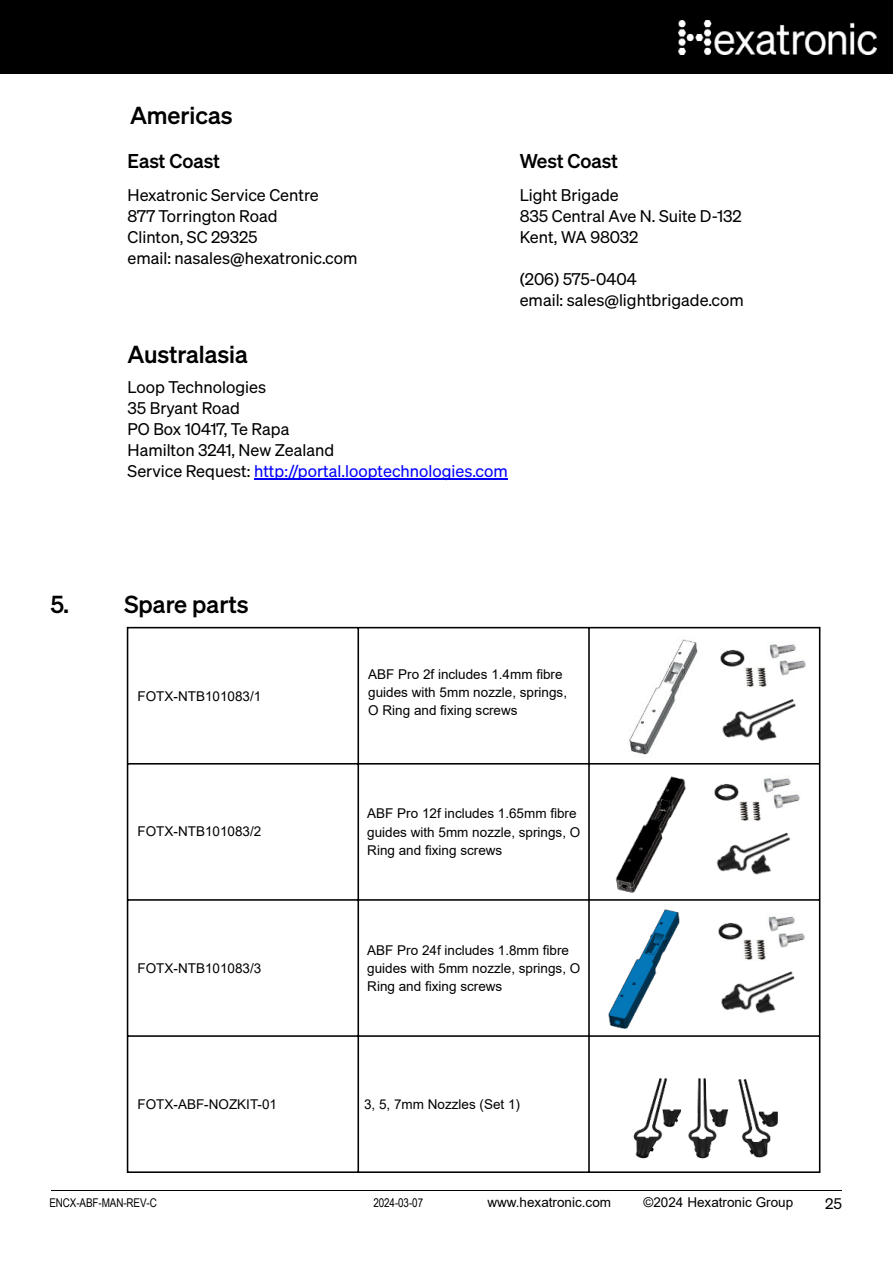
<style>
.page{position:relative;width:893px;height:1263px;background:#fff}
.page>*{position:absolute;margin:0;border:0;box-sizing:border-box;transform-origin:0 0}
.t1{font:24px "Sohne Kraftig";color:#000}
.t2{font:19.5px "Sohne Kraftig";color:#000}
.t3{font:16.5px "Sohne Buch";color:#000}
.t4{font:16.5px "Sohne Buch";color:#00f}
.t5{font:15px "Sohne Buch";color:#000}
.t6{font:13.5px "Arial";color:#000}
.t7{font:13.5px "Arial";color:#020202}
.t8{font:12px "Arial Narrow";letter-spacing:-.01em;color:#000}
.s1{color:#000}
</style>
<div class="page">
<div style="left:0;top:0;width:893px;height:73px;background:#000"></div>
<img style="left:678px;top:21px;width:199px;height:33px">
<hr style="left:51px;top:1190px;width:791px;height:1px;background:#000">
<hr style="left:127px;top:627px;width:1px;height:546px;background:#000">
<hr style="left:819px;top:627px;width:1px;height:546px;background:#000">
<hr style="left:357px;top:628px;width:2px;height:544px;background:#000">
<hr style="left:588px;top:628px;width:2px;height:544px;background:#000">
<hr style="left:128px;top:627px;width:692px;height:1px;background:#000">
<hr style="left:128px;top:763px;width:692px;height:2px;background:#000">
<hr style="left:128px;top:899px;width:692px;height:2px;background:#000">
<hr style="left:128px;top:1035px;width:692px;height:2px;background:#000">
<hr style="left:128px;top:1171px;width:692px;height:2px;background:#000">
<img style="left:629px;top:639px;width:69px;height:116px">
<img style="left:769px;top:644px;width:27px;height:15px">
<img style="left:777px;top:658px;width:29px;height:18px">
<img style="left:745px;top:667px;width:9px;height:20px">
<img style="left:757px;top:667px;width:10px;height:20px">
<img style="left:720px;top:650px;width:24px;height:17px">
<hr style="left:254px;top:478px;width:254px;height:2px;background:#00f">
<img style="left:722px;top:699px;width:74px;height:42px">
<img style="left:768px;top:916px;width:27px;height:16px">
<img style="left:776px;top:930px;width:29px;height:18px">
<img style="left:743px;top:940px;width:10px;height:20px">
<img style="left:756px;top:940px;width:10px;height:20px">
<img style="left:718px;top:923px;width:25px;height:17px">
<img style="left:721px;top:971px;width:74px;height:43px">
<img style="left:763px;top:778px;width:28px;height:15px">
<img style="left:772px;top:791px;width:28px;height:18px">
<img style="left:739px;top:801px;width:10px;height:20px">
<img style="left:752px;top:801px;width:9px;height:20px">
<img style="left:714px;top:784px;width:24px;height:17px">
<img style="left:716px;top:832px;width:75px;height:43px">
<img style="left:615px;top:776px;width:71px;height:117px">
<img style="left:633px;top:1077px;width:145px;height:82px">
<img style="left:609px;top:910px;width:70px;height:118px">
<p class="t1" style="left:130px;top:105px;width:104px">Americas</p>
<p class="t2" style="left:128px;top:152px;width:94px">East Coast</p>
<p class="t2" style="left:520px;top:152px;width:100px">West Coast</p>
<p class="t3" style="left:520px;top:188px;width:100px">Light Brigade</p>
<p class="t3" style="left:520px;top:209px;width:223px">835 Central Ave N. Suite D-132</p>
<p class="t3" style="left:520px;top:230px;width:120px">Kent, WA 98032</p>
<p class="t3" style="left:520px;top:272px;width:118px">(206) 575-0404</p>
<p class="t3" style="left:520px;top:293px;width:226px">email: sales@lightbrigade.com</p>
<p class="t3" style="left:128px;top:188px;width:193px">Hexatronic Service Centre</p>
<p class="t3" style="left:128px;top:209px;width:151px">877 Torrington Road</p>
<p class="t3" style="left:128px;top:230px;width:131px">Clinton, SC 29325</p>
<p class="t3" style="left:128px;top:251px;width:231px">email: nasales@hexatronic.com</p>
<p class="t1" style="left:128px;top:344px;width:122px">Australasia</p>
<p class="t3" style="left:128px;top:380px;width:140px">Loop Technologies</p>
<p class="t3" style="left:128px;top:401px;width:114px">35 Bryant Road</p>
<p class="t3" style="left:128px;top:422px;width:163px">PO Box 10417, Te Rapa</p>
<p class="t3" style="left:128px;top:443px;width:208px">Hamilton 3241, New Zealand</p>
<p class="t4" style="left:128px;top:464px;width:382px"><span class="s1">Service Request:</span> http://portal.looptechnologies.com</p>
<p class="t1" style="left:51px;top:594px;width:200px">5. Spare parts</p>
<p class="t6" style="left:138px;top:691px;width:125px">FOTX-NTB101083/1</p>
<p class="t6" style="left:138px;top:826px;width:125px">FOTX-NTB101083/2</p>
<p class="t6" style="left:138px;top:963px;width:125px">FOTX-NTB101083/3</p>
<p class="t6" style="left:368px;top:669px;width:196px">ABF Pro 2f includes 1.4mm fibre</p>
<p class="t6" style="left:368px;top:687px;width:200px">guides with 5mm nozzle, springs,</p>
<p class="t6" style="left:368px;top:705px;width:151px">O Ring and fixing screws</p>
<p class="t7" style="left:367px;top:808px;width:211px">ABF Pro 12f includes 1.65mm fibre</p>
<p class="t7" style="left:367px;top:828px;width:215px">guides with 5mm nozzle, springs, O</p>
<p class="t7" style="left:367px;top:846px;width:137px">Ring and fixing screws</p>
<p class="t6" style="left:367px;top:945px;width:203px">ABF Pro 24f includes 1.8mm fibre</p>
<p class="t6" style="left:367px;top:963px;width:215px">guides with 5mm nozzle, springs, O</p>
<p class="t6" style="left:367px;top:981px;width:137px">Ring and fixing screws</p>
<p class="t6" style="left:138px;top:1099px;width:141px">FOTX-ABF-NOZKIT-01</p>
<p class="t6" style="left:364px;top:1099px;width:158px">3, 5, 7mm Nozzles (Set 1)</p>
<p class="t8" style="left:49px;top:1198px;width:109px">ENCX-ABF-MAN-REV-C</p>
<p class="t8" style="left:373px;top:1198px;width:51px">2024-03-07</p>
<p class="t6" style="left:487px;top:1197px;width:125px">www.hexatronic.com</p>
<p class="t6" style="left:643px;top:1197px;width:151px">©2024 Hexatronic Group</p>
<p class="t5" style="left:825px;top:1197px;width:18px">25</p>
</div>
